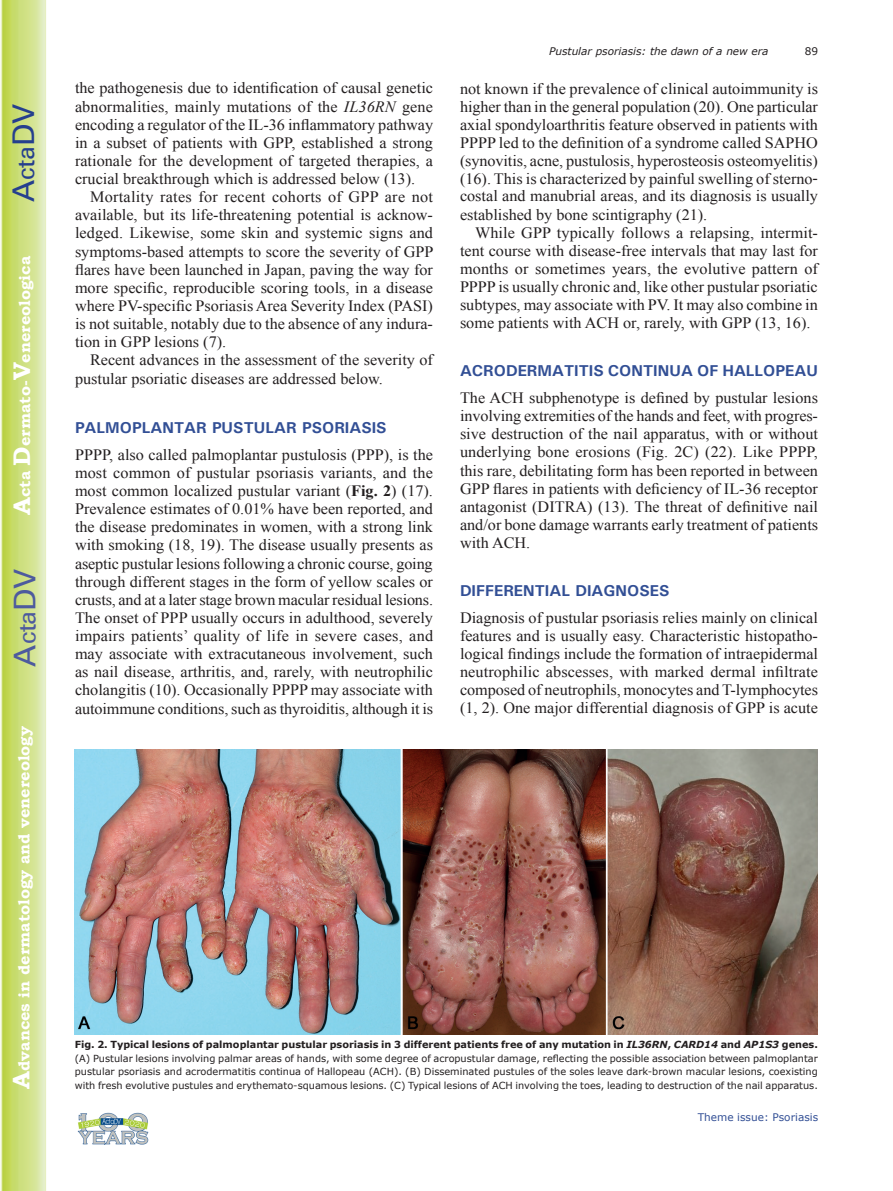
<style>
.page{position:relative;width:893px;height:1191px;background:#fff}
.page>*{position:absolute;margin:0;border:0;box-sizing:border-box;transform-origin:0 0}
.t1{font:30px "Univers";color:#4d5a9e}
.t2{font:30px "Univers";color:#253f8e}
.t3{font:15.75px/18.1px "Times New Roman";color:#231f20;text-align:justify}
.t4{font:700 15.75px "Univers";color:#324f95}
.t5{font:700 15.75px "Bookman Old Style";color:#fff}
.t6{font:italic 10.5px "Verdana";color:#231f20}
.t7{font:10.5px "Verdana";color:#324f95}
.t8{font:10.5px "Verdana";color:#231f20}
.t9{font:9.75px/13.5px "Verdana";color:#231f20;text-align:justify}
.s1{font-size:24px}
.s2{font-style:italic}
.s3{font-weight:700}
.s4{font-weight:700;font-style:italic}
</style>
<div class="page">
<svg style="left:1px;top:0;width:45px;height:1191px;background:#cfe084"></svg>
<img style="left:78px;top:1113px;width:70px;height:31px">
<img style="left:75px;top:749px;width:743px;height:285px">
<h1 class="t2" style="left:6px;top:202px;width:100px;rotate:-90deg">A<span class="s1">cta</span>DV</h1>
<p class="t5" style="left:15px;top:515px;width:260px;rotate:-90deg"><span class="s1">A</span>cta <span class="s1">D</span>ermato-<span class="s1">V</span>enereologica</p>
<h1 class="t1" style="left:7px;top:666px;width:100px;rotate:-90deg">A<span class="s1">cta</span>DV</h1>
<p class="t5" style="left:15px;top:1088px;width:364px;rotate:-90deg"><span class="s1">A</span>dvances in dermatology and venereology</p>
<p class="t3" style="left:75px;top:79px;width:360px">the pathogenesis due to identification of causal genetic abnormalities, mainly mutations of the <span class="s2">IL36RN</span> gene encoding a regulator of the IL-36 inflammatory pathway in a subset of patients with GPP, established a strong rationale for the development of targeted therapies, a crucial breakthrough which is addressed below (13).</p>
<p class="t3" style="left:75px;top:188px;width:360px;text-indent:15px">Mortality rates for recent cohorts of GPP are not available, but its life-threatening potential is acknow&shy;ledged. Likewise, some skin and systemic signs and symptoms-based attempts to score the severity of GPP flares have been launched in Japan, paving the way for more specific, reproducible scoring tools, in a disease where PV-specific Psoriasis Area Severity Index (PASI) is not suitable, notably due to the absence of any indura&shy;tion in GPP lesions (7).</p>
<p class="t3" style="left:75px;top:351px;width:360px;text-indent:15px">Recent advances in the assessment of the severity of pustular psoriatic diseases are addressed below.</p>
<p class="t4" style="left:75px;top:417px;width:313px">PALMOPLANTAR PUSTULAR PSORIASIS</p>
<p class="t3" style="left:75px;top:445px;width:360px">PPPP, also called palmoplantar pustulosis (PPP), is the most common of pustular psoriasis variants, and the most common localized pustular variant (<span class="s3">Fig. 2</span>) (17).<br>Prevalence estimates of 0.01% have been reported, and the disease predominates in women, with a strong link with smoking (18, 19). The disease usually presents as aseptic pustular lesions following a chronic course, going through different stages in the form of yellow scales or crusts, and at a later stage brown macular residual lesions.<br>The onset of PPP usually occurs in adulthood, severely impairs patients’ quality of life in severe cases, and may associate with extracutaneous involvement, such as nail disease, arthritis, and, rarely, with neutrophilic cholangitis (10). Occasionally PPPP may associate with autoimmune conditions, such as thyroiditis, although it is</p>
<p class="t6" style="left:549px;top:44px;width:221px">Pustular psoriasis: the dawn of a new era</p>
<p class="t8" style="left:805px;top:44px;width:15px">89</p>
<p class="t3" style="left:460px;top:79px;width:360px">not known if the prevalence of clinical autoimmunity is higher than in the general population (20). One particular axial spondyloarthritis feature observed in patients with PPPP led to the definition of a syndrome called SAPHO (synovitis, acne, pustulosis, hyperosteosis osteomyelitis) (16). This is characterized by painful swelling of sterno&shy;costal and manubrial areas, and its diagnosis is usually established by bone scintigraphy (21).</p>
<p class="t3" style="left:460px;top:223px;width:360px;text-indent:15px">While GPP typically follows a relapsing, intermit&shy;tent course with disease-free intervals that may last for months or sometimes years, the evolutive pattern of PPPP is usually chronic and, like other pustular psoriatic subtypes, may associate with PV. It may also combine in some patients with ACH or, rarely, with GPP (13, 16).</p>
<p class="t4" style="left:460px;top:361px;width:359px">ACRODERMATITIS CONTINUA OF HALLOPEAU</p>
<p class="t3" style="left:460px;top:389px;width:360px">The ACH subphenotype is defined by pustular lesions involving extremities of the hands and feet, with progres&shy;sive destruction of the nail apparatus, with or without underlying bone erosions (Fig. 2C) (22). Like PPPP, this rare, debilitating form has been reported in between GPP flares in patients with deficiency of IL-36 receptor antagonist (DITRA) (13). The threat of definitive nail and/or bone damage warrants early treatment of patients with ACH.</p>
<p class="t4" style="left:460px;top:581px;width:211px">DIFFERENTIAL DIAGNOSES</p>
<p class="t3" style="left:460px;top:609px;width:360px">Diagnosis of pustular psoriasis relies mainly on clinical features and is usually easy. Characteristic histopatho&shy;logical findings include the formation of intraepidermal neutrophilic abscesses, with marked dermal infiltrate composed of neutrophils, monocytes and T-lymphocytes (1, 2). One major differential diagnosis of GPP is acute</p>
<p class="t9" style="left:75px;top:1038px;width:745px"><span class="s3">Fig. 2. Typical lesions of palmoplantar pustular psoriasis in 3 different patients free of any mutation in</span> <span class="s4">IL36RN</span><span class="s3">,</span> <span class="s4">CARD14</span> <span class="s3">and</span> <span class="s4">AP1S3</span> <span class="s3">genes. </span>(A) Pustular lesions involving palmar areas of hands, with some degree of acropustular damage, reflecting the possible association between palmoplantar pustular psoriasis and acrodermatitis continua of Hallopeau (ACH). (B) Disseminated pustules of the soles leave dark-brown macular lesions, coexisting with fresh evolutive pustules and erythemato-squamous lesions. (C) Typical lesions of ACH involving the toes, leading to destruction of the nail apparatus.</p>
<p class="t7" style="left:698px;top:1110px;width:122px">Theme issue: Psoriasis</p>
</div>
